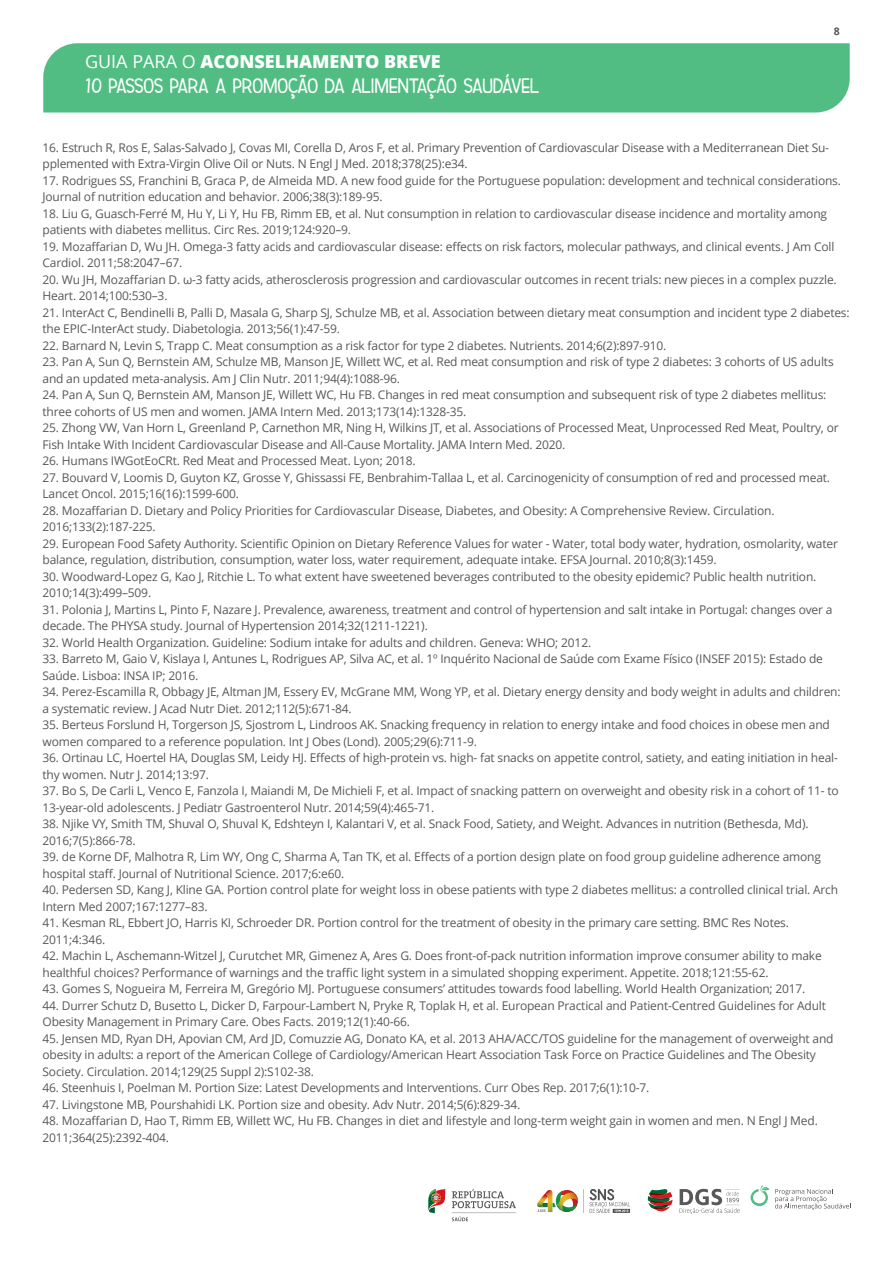
<style>
.page{position:relative;width:893px;height:1263px;background:#fff}
.page>*{position:absolute;margin:0;border:0;box-sizing:border-box;transform-origin:0 0}
.t1{font:700 21px "Chimphand";letter-spacing:-.015em;color:#fff}
.t2{font:800 18px "Open Sans";color:#fff}
.t3{font:12px/16.5px "Open Sans";letter-spacing:-.015em;color:#57585a}
.t4{font:700 10.5px "Open Sans";color:#57585a}
.s1{font-weight:400}
</style>
<div class="page">
<svg style="left:648px;top:1189px;width:24px;height:22px"></svg>
<svg style="left:680px;top:1189px;width:60px;height:25px"></svg>
<svg style="left:751px;top:1185px;width:18px;height:21px"></svg>
<svg style="left:775px;top:1189px;width:76px;height:21px"></svg>
<svg style="left:428px;top:1189px;width:17px;height:24px"></svg>
<svg style="left:452px;top:1189px;width:64px;height:32px"></svg>
<svg style="left:537px;top:1189px;width:93px;height:24px"></svg>
<div style="left:43px;top:43px;width:807px;height:70px;background:#51bd83"></div>
<h2 class="t2" style="left:85px;top:48px;width:357px"><span class="s1">GUIA PARA O</span> ACONSELHAMENTO BREVE</h2>
<h1 class="t1" style="left:85px;top:74px;width:456px">10 PASSOS PARA A PROMOÇÃO DA ALIMENTAÇÃO SAUDÁVEL</h1>
<p class="t4" style="left:834px;top:23px;width:7px">8</p>
<p class="t3" style="left:43px;top:139px;width:788px">16. Estruch R, Ros E, Salas-Salvado J, Covas MI, Corella D, Aros F, et al. Primary Prevention of Cardiovascular Disease with a Mediterranean Diet Su&shy;pplemented with Extra-Virgin Olive Oil or Nuts. N Engl J Med. 2018;378(25):e34.</p>
<p class="t3" style="left:43px;top:172px;width:800px">17. Rodrigues SS, Franchini B, Graca P, de Almeida MD. A new food guide for the Portuguese population: development and technical considerations.<br>Journal of nutrition education and behavior. 2006;38(3):189-95.</p>
<p class="t3" style="left:43px;top:205px;width:786px">18. Liu G, Guasch-Ferré M, Hu Y, Li Y, Hu FB, Rimm EB, et al. Nut consumption in relation to cardiovascular disease incidence and mortality among patients with diabetes mellitus. Circ Res. 2019;124:920–9.</p>
<p class="t3" style="left:43px;top:238px;width:793px">19. Mozaffarian D, Wu JH. Omega-3 fatty acids and cardiovascular disease: effects on risk factors, molecular pathways, and clinical events. J Am Coll<br>Cardiol. 2011;58:2047–67.</p>
<p class="t3" style="left:43px;top:271px;width:796px">20. Wu JH, Mozaffarian D. ω-3 fatty acids, atherosclerosis progression and cardiovascular outcomes in recent trials: new pieces in a complex puzzle.<br>Heart. 2014;100:530–3.</p>
<p class="t3" style="left:43px;top:304px;width:809px">21. InterAct C, Bendinelli B, Palli D, Masala G, Sharp SJ, Schulze MB, et al. Association between dietary meat consumption and incident type 2 diabetes: the EPIC-InterAct study. Diabetologia. 2013;56(1):47-59.</p>
<p class="t3" style="left:43px;top:337px;width:625px">22. Barnard N, Levin S, Trapp C. Meat consumption as a risk factor for type 2 diabetes. Nutrients. 2014;6(2):897-910.</p>
<p class="t3" style="left:43px;top:353px;width:793px">23. Pan A, Sun Q, Bernstein AM, Schulze MB, Manson JE, Willett WC, et al. Red meat consumption and risk of type 2 diabetes: 3 cohorts of US adults and an updated meta-analysis. Am J Clin Nutr. 2011;94(4):1088-96.</p>
<p class="t3" style="left:43px;top:386px;width:785px">24. Pan A, Sun Q, Bernstein AM, Manson JE, Willett WC, Hu FB. Changes in red meat consumption and subsequent risk of type 2 diabetes mellitus: three cohorts of US men and women. JAMA Intern Med. 2013;173(14):1328-35.</p>
<p class="t3" style="left:43px;top:419px;width:798px">25. Zhong VW, Van Horn L, Greenland P, Carnethon MR, Ning H, Wilkins JT, et al. Associations of Processed Meat, Unprocessed Red Meat, Poultry, or<br>Fish Intake With Incident Cardiovascular Disease and All-Cause Mortality. JAMA Intern Med. 2020.</p>
<p class="t3" style="left:43px;top:452px;width:375px">26. Humans IWGotEoCRt. Red Meat and Processed Meat. Lyon; 2018.</p>
<p class="t3" style="left:43px;top:469px;width:789px">27. Bouvard V, Loomis D, Guyton KZ, Grosse Y, Ghissassi FE, Benbrahim-Tallaa L, et al. Carcinogenicity of consumption of red and processed meat.<br>Lancet Oncol. 2015;16(16):1599-600.</p>
<p class="t3" style="left:43px;top:502px;width:733px">28. Mozaffarian D. Dietary and Policy Priorities for Cardiovascular Disease, Diabetes, and Obesity: A Comprehensive Review. Circulation.<br>2016;133(2):187-225.</p>
<p class="t3" style="left:43px;top:535px;width:797px">29. European Food Safety Authority. Scientific Opinion on Dietary Reference Values for water - Water, total body water, hydration, osmolarity, water balance, regulation, distribution, consumption, water loss, water requirement, adequate intake. EFSA Journal. 2010;8(3):1459.</p>
<p class="t3" style="left:43px;top:568px;width:775px">30. Woodward-Lopez G, Kao J, Ritchie L. To what extent have sweetened beverages contributed to the obesity epidemic? Public health nutrition.<br>2010;14(3):499–509.</p>
<p class="t3" style="left:43px;top:601px;width:791px">31. Polonia J, Martins L, Pinto F, Nazare J. Prevalence, awareness, treatment and control of hypertension and salt intake in Portugal: changes over a decade. The PHYSA study. Journal of Hypertension 2014;32(1211-1221).</p>
<p class="t3" style="left:43px;top:634px;width:550px">32. World Health Organization. Guideline: Sodium intake for adults and children. Geneva: WHO; 2012.</p>
<p class="t3" style="left:43px;top:650px;width:782px">33. Barreto M, Gaio V, Kislaya I, Antunes L, Rodrigues AP, Silva AC, et al. 1º Inquérito Nacional de Saúde com Exame Físico (INSEF 2015): Estado de<br>Saúde. Lisboa: INSA IP; 2016.</p>
<p class="t3" style="left:43px;top:683px;width:800px">34. Perez-Escamilla R, Obbagy JE, Altman JM, Essery EV, McGrane MM, Wong YP, et al. Dietary energy density and body weight in adults and children: a systematic review. J Acad Nutr Diet. 2012;112(5):671-84.</p>
<p class="t3" style="left:43px;top:716px;width:789px">35. Berteus Forslund H, Torgerson JS, Sjostrom L, Lindroos AK. Snacking frequency in relation to energy intake and food choices in obese men and women compared to a reference population. Int J Obes (Lond). 2005;29(6):711-9.</p>
<p class="t3" style="left:43px;top:749px;width:797px">36. Ortinau LC, Hoertel HA, Douglas SM, Leidy HJ. Effects of high-protein vs. high- fat snacks on appetite control, satiety, and eating initiation in heal&shy;thy women. Nutr J. 2014;13:97.</p>
<p class="t3" style="left:43px;top:782px;width:798px">37. Bo S, De Carli L, Venco E, Fanzola I, Maiandi M, De Michieli F, et al. Impact of snacking pattern on overweight and obesity risk in a cohort of 11- to<br>13-year-old adolescents. J Pediatr Gastroenterol Nutr. 2014;59(4):465-71.</p>
<p class="t3" style="left:43px;top:815px;width:767px">38. Njike VY, Smith TM, Shuval O, Shuval K, Edshteyn I, Kalantari V, et al. Snack Food, Satiety, and Weight. Advances in nutrition (Bethesda, Md).<br>2016;7(5):866-78.</p>
<p class="t3" style="left:43px;top:848px;width:780px">39. de Korne DF, Malhotra R, Lim WY, Ong C, Sharma A, Tan TK, et al. Effects of a portion design plate on food group guideline adherence among hospital staff. Journal of Nutritional Science. 2017;6:e60.</p>
<p class="t3" style="left:43px;top:881px;width:797px">40. Pedersen SD, Kang J, Kline GA. Portion control plate for weight loss in obese patients with type 2 diabetes mellitus: a controlled clinical trial. Arch<br>Intern Med 2007;167:1277–83.</p>
<p class="t3" style="left:43px;top:914px;width:748px">41. Kesman RL, Ebbert JO, Harris KI, Schroeder DR. Portion control for the treatment of obesity in the primary care setting. BMC Res Notes.<br>2011;4:346.</p>
<p class="t3" style="left:43px;top:947px;width:781px">42. Machin L, Aschemann-Witzel J, Curutchet MR, Gimenez A, Ares G. Does front-of-pack nutrition information improve consumer ability to make healthful choices? Performance of warnings and the traffic light system in a simulated shopping experiment. Appetite. 2018;121:55-62.</p>
<p class="t3" style="left:43px;top:980px;width:764px">43. Gomes S, Nogueira M, Ferreira M, Gregório MJ. Portuguese consumers’ attitudes towards food labelling. World Health Organization; 2017.</p>
<p class="t3" style="left:43px;top:997px;width:785px">44. Durrer Schutz D, Busetto L, Dicker D, Farpour-Lambert N, Pryke R, Toplak H, et al. European Practical and Patient-Centred Guidelines for Adult<br>Obesity Management in Primary Care. Obes Facts. 2019;12(1):40-66.</p>
<p class="t3" style="left:43px;top:1030px;width:792px">45. Jensen MD, Ryan DH, Apovian CM, Ard JD, Comuzzie AG, Donato KA, et al. 2013 AHA/ACC/TOS guideline for the management of overweight and obesity in adults: a report of the American College of Cardiology/American Heart Association Task Force on Practice Guidelines and The Obesity<br>Society. Circulation. 2014;129(25 Suppl 2):S102-38.</p>
<p class="t3" style="left:43px;top:1079px;width:608px">46. Steenhuis I, Poelman M. Portion Size: Latest Developments and Interventions. Curr Obes Rep. 2017;6(1):10-7.</p>
<p class="t3" style="left:43px;top:1096px;width:479px">47. Livingstone MB, Pourshahidi LK. Portion size and obesity. Adv Nutr. 2014;5(6):829-34.</p>
<p class="t3" style="left:43px;top:1112px;width:777px">48. Mozaffarian D, Hao T, Rimm EB, Willett WC, Hu FB. Changes in diet and lifestyle and long-term weight gain in women and men. N Engl J Med.<br>2011;364(25):2392-404.</p>
</div>
